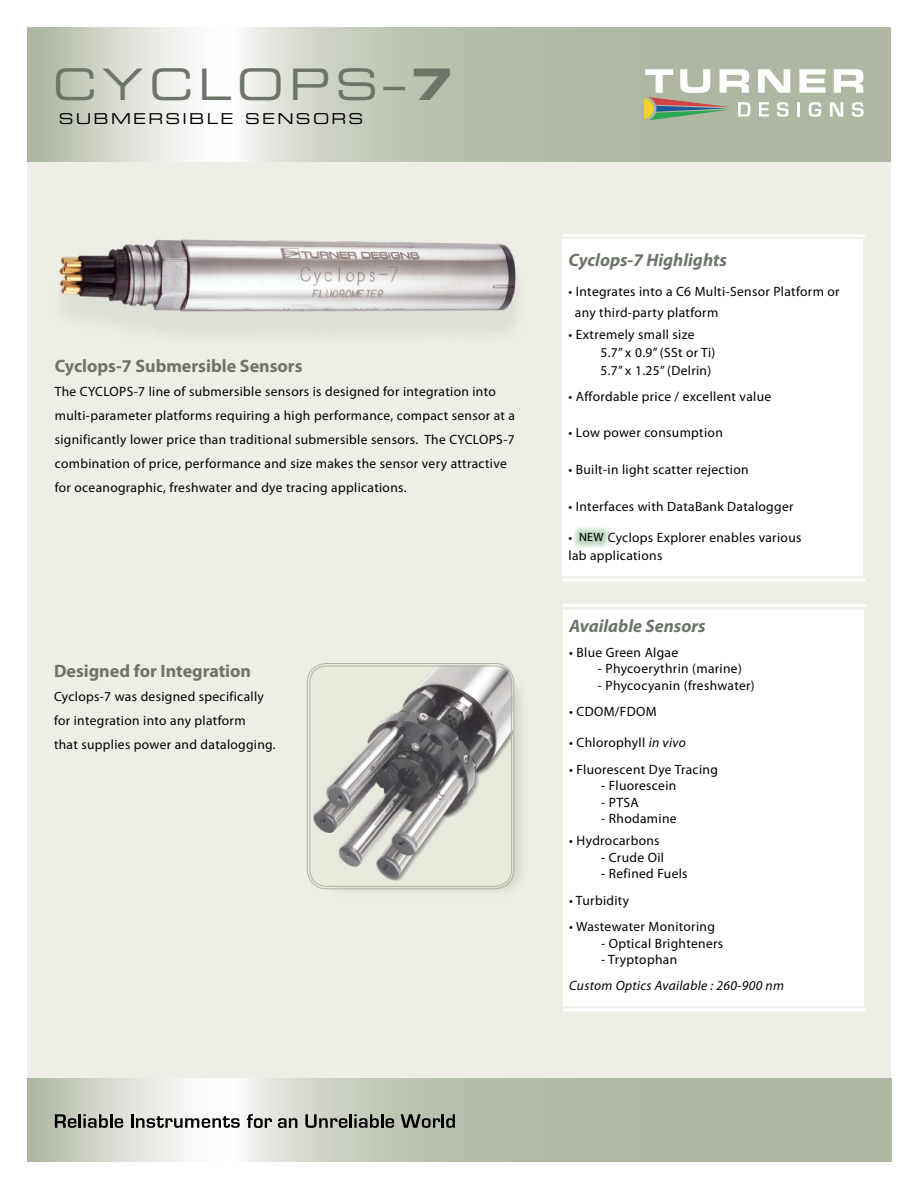
<style>
.page{position:relative;width:918px;height:1188px;background:#fff}
.page>*{position:absolute;margin:0;border:0;box-sizing:border-box;transform-origin:0 0}
.t1{font:43.5px "Eurostile LT Extended Two";letter-spacing:.12em;color:#6d7568}
.t2{font:700 18px "Myriad Pro";color:#6d7568}
.t3{font:italic 700 18px "Myriad Pro";color:#6d7568}
.t4{font:15px "Eurostile LT Extended Two";letter-spacing:.15em;color:#000}
.t5{font:13.5px/24px "Myriad Pro";letter-spacing:.025em;color:#000}
.t6{font:italic 13.5px "Myriad Pro";letter-spacing:.025em;color:#000}
.t7{font:12px "Myriad Pro";color:#000}
.s1{font-family:"Eurostile LT Bold Extended Two"}
.s2{font-style:italic}
</style>
<div class="page">
<div style="left:27px;top:27px;width:864px;height:1134px;background:#eeeee7"></div>
<svg style="left:27px;top:27px;width:864px;height:135px"></svg>
<svg style="left:28px;top:1078px;width:864px;height:84px;background:#c0c7b7"></svg>
<svg style="left:759px;top:102px;width:10px;height:15px"></svg>
<svg style="left:777px;top:102px;width:12px;height:15px"></svg>
<hr style="left:797px;top:102px;width:3px;height:15px;background:#fff">
<svg style="left:809px;top:102px;width:12px;height:15px"></svg>
<svg style="left:830px;top:102px;width:13px;height:15px"></svg>
<svg style="left:852px;top:102px;width:12px;height:15px"></svg>
<svg style="left:758px;top:69px;width:32px;height:24px"></svg>
<svg style="left:799px;top:69px;width:27px;height:24px"></svg>
<svg style="left:834px;top:69px;width:30px;height:24px"></svg>
<svg style="left:644px;top:69px;width:107px;height:51px;background:#b8beab"></svg>
<img style="left:46px;top:159px;width:486px;height:176px">
<svg style="left:55px;top:1114px;width:68px;height:14px"></svg>
<svg style="left:131px;top:1114px;width:109px;height:14px"></svg>
<svg style="left:305px;top:1114px;width:89px;height:14px"></svg>
<svg style="left:401px;top:1114px;width:54px;height:14px"></svg>
<svg style="left:247px;top:1114px;width:25px;height:14px"></svg>
<svg style="left:278px;top:1118px;width:19px;height:10px"></svg>
<div style="left:562px;top:239px;width:301px;height:336px;background:#fff"></div>
<hr style="left:562px;top:234px;width:303px;height:3px;background:#fff">
<hr style="left:563px;top:578px;width:302px;height:3px;background:#fff">
<div style="left:563px;top:610px;width:301px;height:396px;background:#fff"></div>
<hr style="left:563px;top:604px;width:303px;height:3px;background:#fff">
<hr style="left:563px;top:1008px;width:303px;height:3px;background:#fff">
<div style="left:316px;top:671px;width:212px;height:227px;background:#adb7a2;opacity:.4"></div>
<img style="left:309px;top:665px;width:204px;height:223px">
<div style="left:307px;top:663px;width:207px;height:226px;border:1px solid #adb7a2;border-radius:19px"></div>
<div style="left:310px;top:666px;width:202px;height:221px;border:1px solid #adb7a2;border-radius:17px"></div>
<svg style="left:574px;top:527px;width:36px;height:21px"></svg>
<h1 class="t1" style="left:53px;top:55px;width:402px">CYCLOPS–<span class="s1">7</span></h1>
<p class="t4" style="left:59px;top:108px;width:306px">SUBMERSIBLE SENSORS</p>
<h2 class="t2" style="left:55px;top:354px;width:249px">Cyclops-7 Submersible Sensors</h2>
<p class="t5" style="left:55px;top:379px;width:462px">The CYCLOPS-7 line of submersible sensors is designed for integration into multi-parameter platforms requiring a high performance, compact sensor at a significantly lower price than traditional submersible sensors. The CYCLOPS-7 combination of price, performance and size makes the sensor very attractive for oceanographic, freshwater and dye tracing applications.</p>
<h2 class="t2" style="left:54px;top:659px;width:199px">Designed for Integration</h2>
<p class="t5" style="left:54px;top:684px;width:223px">Cyclops-7 was designed specifically for integration into any platform<br>that supplies power and datalogging.</p>
<h2 class="t3" style="left:568px;top:248px;width:160px">Cyclops-7 Highlights</h2>
<p class="t5" style="left:575px;top:280px;width:266px;line-height:21px;text-indent:-6px">• Integrates into a C6 Multi-Sensor Platform or any third-party platform</p>
<p class="t5" style="left:600px;top:325px;width:116px;line-height:18px;text-indent:-32px">• Extremely small size<br>5.7” x 0.9” (SSt or Ti)<br>5.7” x 1.25” (Delrin)</p>
<p class="t5" style="left:568px;top:385px;width:204px">• Affordable price / excellent value</p>
<p class="t5" style="left:568px;top:420px;width:156px">• Low power consumption</p>
<p class="t5" style="left:568px;top:457px;width:182px">• Built-in light scatter rejection</p>
<p class="t5" style="left:568px;top:494px;width:227px">• Interfaces with DataBank Datalogger</p>
<p class="t5" style="left:568px;top:526px;width:5px">•</p>
<p class="t5" style="left:568px;top:529px;width:234px;line-height:18px;text-indent:39px">Cyclops Explorer enables various lab applications</p>
<p class="t7" style="left:579px;top:530px;width:26px">NEW</p>
<h2 class="t3" style="left:569px;top:614px;width:138px">Available Sensors</h2>
<p class="t5" style="left:569px;top:640px;width:111px">• Blue Green Algae</p>
<p class="t5" style="left:598px;top:657px;width:145px">- Phycoerythrin (marine)</p>
<p class="t5" style="left:598px;top:673px;width:158px">- Phycocyanin (freshwater)</p>
<p class="t5" style="left:569px;top:700px;width:89px">• CDOM/FDOM</p>
<p class="t5" style="left:569px;top:730px;width:118px">• Chlorophyll <span class="s2">in vivo</span></p>
<p class="t5" style="left:569px;top:757px;width:150px">• Fluorescent Dye Tracing</p>
<p class="t5" style="left:601px;top:773px;width:77px">- Fluorescein</p>
<p class="t5" style="left:601px;top:790px;width:39px">- PTSA</p>
<p class="t5" style="left:601px;top:806px;width:77px">- Rhodamine</p>
<p class="t5" style="left:569px;top:828px;width:92px">• Hydrocarbons</p>
<p class="t5" style="left:601px;top:845px;width:64px">- Crude Oil</p>
<p class="t5" style="left:601px;top:861px;width:88px">- Refined Fuels</p>
<p class="t5" style="left:569px;top:888px;width:62px">• Turbidity</p>
<p class="t5" style="left:569px;top:914px;width:147px">• Wastewater Monitoring</p>
<p class="t5" style="left:601px;top:931px;width:124px">- Optical Brighteners</p>
<p class="t5" style="left:601px;top:947px;width:78px">- Tryptophan</p>
<p class="t6" style="left:569px;top:977px;width:216px">Custom Optics Available : 260-900 nm</p>
</div>
